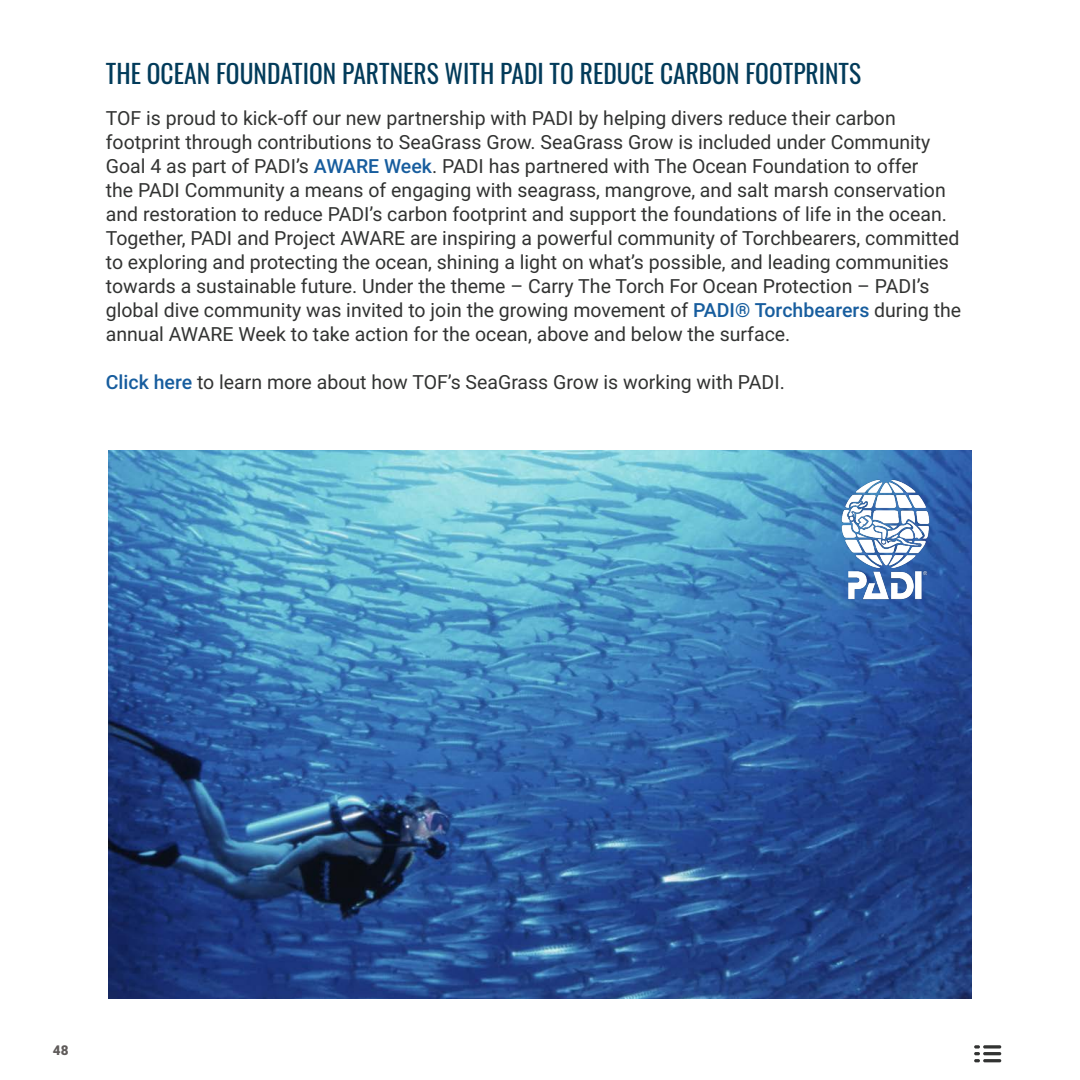
<style>
.page{position:relative;width:1080px;height:1080px;background:#fff}
.page>*{position:absolute;margin:0;border:0;box-sizing:border-box;transform-origin:0 0}
.t1{font:25.5px "Oswald";color:#023b5a}
.t2{font:19.5px/24px "Roboto";color:#323332}
.t3{font:900 13.5px "Roboto";color:#5f5b5a}
.s1{font-weight:500;color:#175d9e}
</style>
<div class="page">
<img style="left:108px;top:451px;width:864px;height:548px">
<img style="left:825px;top:479px;width:121px;height:121px">
<svg style="left:983px;top:1045px;width:18px;height:4px"></svg>
<hr style="left:983px;top:1052px;width:18px;height:3px;background:#323332;border-radius:2px">
<svg style="left:974px;top:1045px;width:6px;height:17px"></svg>
<hr style="left:983px;top:1059px;width:18px;height:3px;background:#323332;border-radius:2px">
<p class="t1" style="left:106px;top:51px;width:757px">THE OCEAN FOUNDATION PARTNERS WITH PADI TO REDUCE CARBON FOOTPRINTS</p>
<p class="t2" style="left:106px;top:105px;width:857px">TOF is proud to kick-off our new partnership with PADI by helping divers reduce their carbon footprint through contributions to SeaGrass Grow. SeaGrass Grow is included under Community Goal 4 as part of PADI’s <span class="s1">AWARE Week</span>. PADI has partnered with The Ocean Foundation to offer<br>the PADI Community a means of engaging with seagrass, mangrove, and salt marsh conservation and restoration to reduce PADI’s carbon footprint and support the foundations of life in the ocean.<br>Together, PADI and Project AWARE are inspiring a powerful community of Torchbearers, committed to exploring and protecting the ocean, shining a light on what’s possible, and leading communities towards a sustainable future. Under the theme – Carry The Torch For Ocean Protection – PADI’s global dive community was invited to join the growing movement of <span class="s1">PADI® Torchbearers</span> during the annual AWARE Week to take action for the ocean, above and below the surface.</p>
<p class="t2" style="left:106px;top:369px;width:681px"><span class="s1">Click here</span> to learn more about how TOF’s SeaGrass Grow is working with PADI.</p>
<p class="t3" style="left:53px;top:1041px;width:17px">48</p>
</div>
